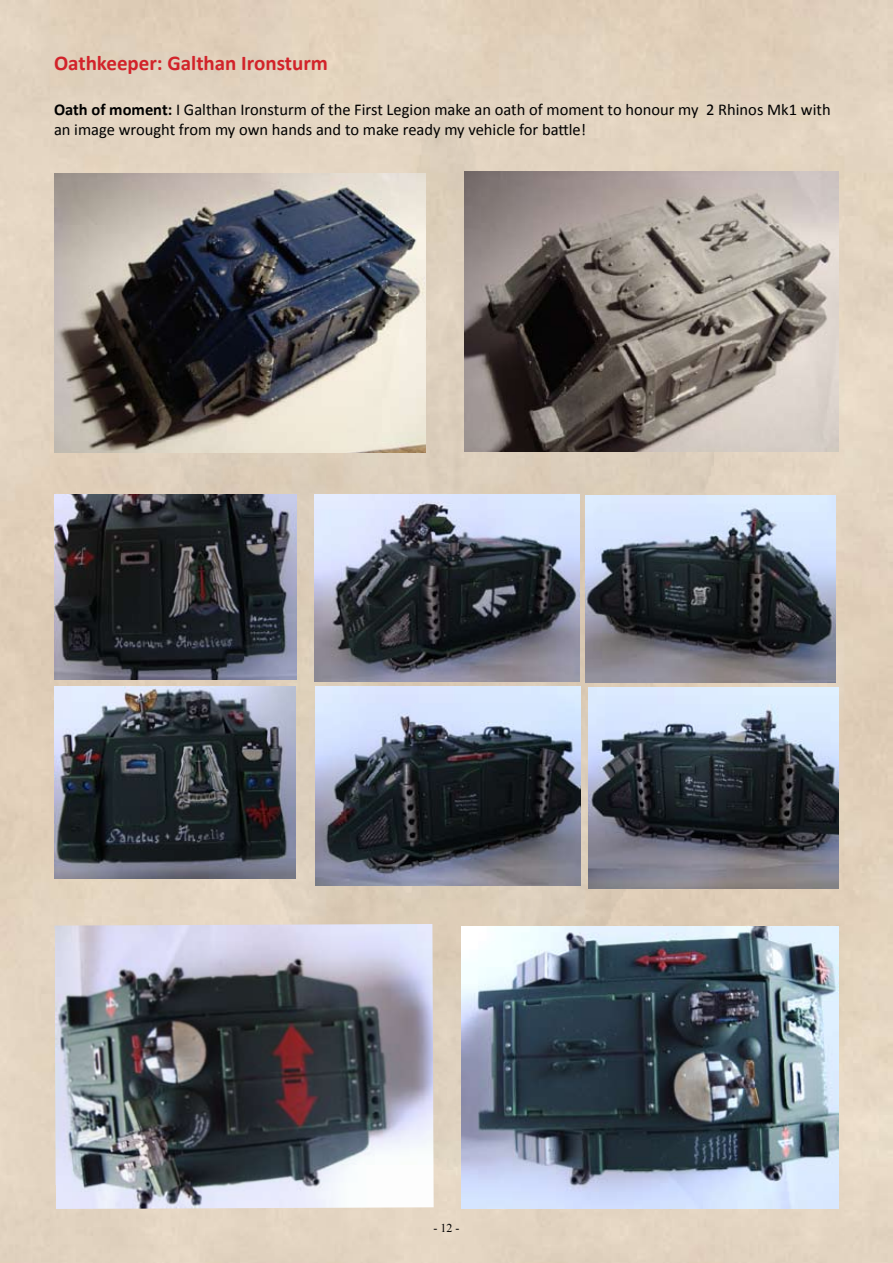
<style>
.page{position:relative;width:893px;height:1263px;background:#fff}
.page>*{position:absolute;margin:0;border:0;box-sizing:border-box;transform-origin:0 0}
.t1{font:700 21px "Calibri";color:#d2232a}
.t2{font:16.5px/19.8px "Calibri";color:#000}
.t3{font:12px "Times New Roman";color:#000}
.s1{font-weight:700}
</style>
<div class="page">
<img style="left:0;top:0;width:893px;height:1263px">
<img style="left:181px;top:100px;width:533px;height:1069px">
<img style="left:54px;top:173px;width:372px;height:279px">
<img style="left:465px;top:171px;width:374px;height:281px">
<img style="left:54px;top:494px;width:243px;height:186px">
<img style="left:54px;top:924px;width:380px;height:285px">
<img style="left:314px;top:494px;width:265px;height:188px">
<img style="left:585px;top:495px;width:250px;height:187px">
<img style="left:54px;top:687px;width:242px;height:191px">
<img style="left:316px;top:687px;width:264px;height:198px">
<img style="left:588px;top:688px;width:251px;height:201px">
<img style="left:462px;top:926px;width:377px;height:283px">
<p class="t1" style="left:54px;top:50px;width:275px">Oathkeeper: Galthan Ironsturm</p>
<p class="t2" style="left:54px;top:99px;width:778px"><span class="s1">Oath of moment:</span> I Galthan Ironsturm of the First Legion make an oath of moment to honour my 2 Rhinos Mk1 with an image wrought from my own hands and to make ready my vehicle for battle!</p>
<p class="t3" style="left:433px;top:1219px;width:27px">- 12 -</p>
</div>
